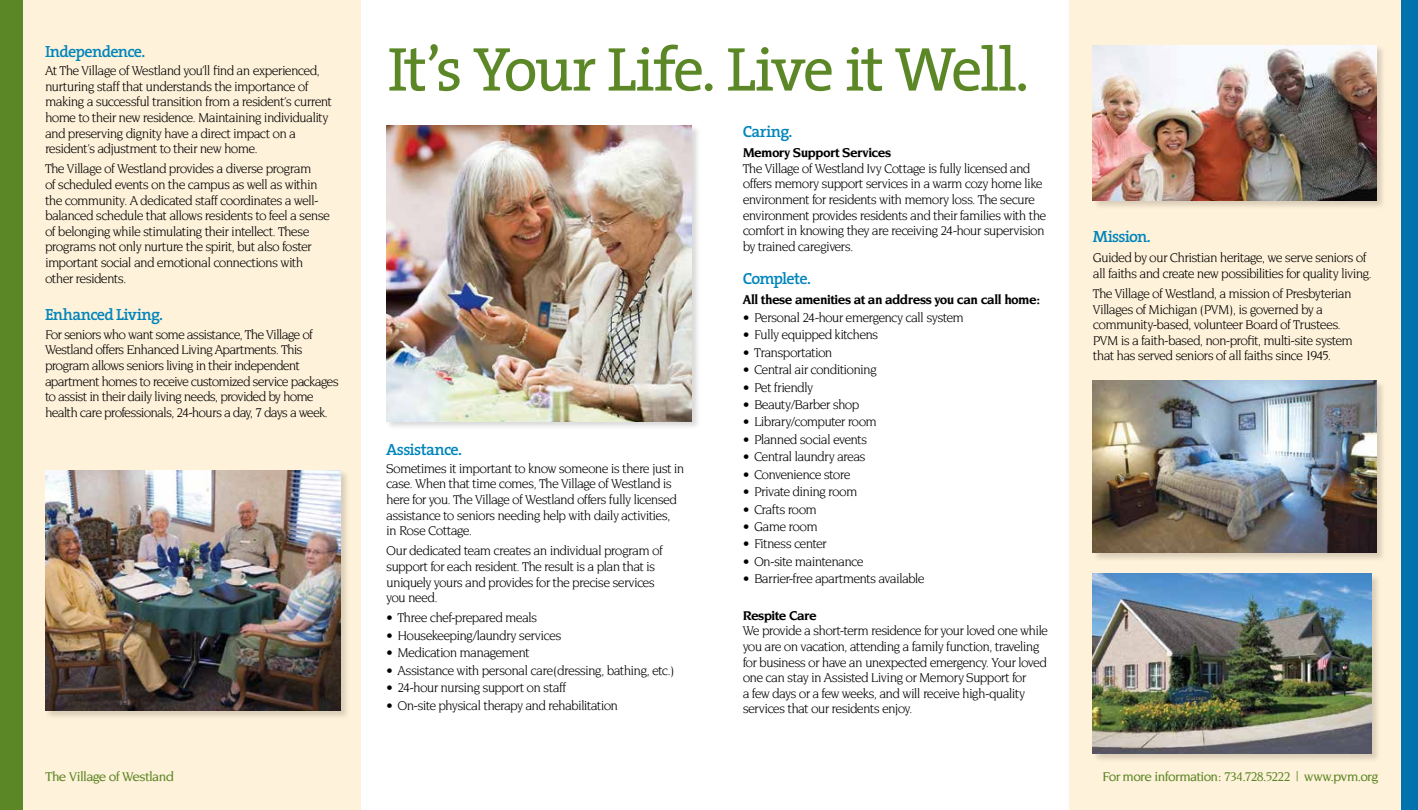
<style>
.page{position:relative;width:1418px;height:810px;background:#fff}
.page>*{position:absolute;margin:0;border:0;box-sizing:border-box;transform-origin:0 0}
.t1{font:62.5px "The Serif";letter-spacing:-.05em;color:#5c8727}
.t2{font:600 16.25px "The Serif";letter-spacing:-.045em;color:#0085bb}
.t3{font:13.75px/15.6px "Novarese";letter-spacing:-.055em;color:#000}
.t4{font:700 13.75px "Novarese";letter-spacing:-.04em;color:#000}
.t5{font:500 13.75px "Novarese";letter-spacing:-.05em;color:#5c8727}
</style>
<div class="page">
<div style="left:0;top:0;width:360px;height:810px;background:#fff2da"></div>
<div style="left:44px;top:469px;width:306px;height:251px;background:#000;opacity:.15"></div>
<img style="left:45px;top:470px;width:295px;height:240px">
<div style="left:1069px;top:0;width:349px;height:810px;background:#fff2da"></div>
<div style="left:385px;top:125px;width:316px;height:306px;background:#000;opacity:.15"></div>
<img style="left:386px;top:125px;width:305px;height:296px">
<div style="left:0;top:0;width:22px;height:810px;background:#5c8727"></div>
<div style="left:1401px;top:0;width:17px;height:810px;background:#0073ae"></div>
<div style="left:1092px;top:573px;width:289px;height:190px;background:#000;opacity:.15"></div>
<img style="left:1093px;top:574px;width:278px;height:180px">
<div style="left:1092px;top:44px;width:293px;height:166px;background:#000;opacity:.15"></div>
<img style="left:1093px;top:45px;width:283px;height:156px">
<div style="left:1092px;top:380px;width:293px;height:182px;background:#000;opacity:.15"></div>
<img style="left:1093px;top:381px;width:283px;height:172px">
<p class="t2" style="left:45px;top:38px;width:102px">Independence.</p>
<p class="t3" style="left:45px;top:63px;width:289px">At The Village of Westland you’ll find an experienced, nurturing staff that understands the importance of making a successful transition from a resident’s current home to their new residence. Maintaining individuality and preserving dignity have a direct impact on a resident’s adjustment to their new home.</p>
<p class="t3" style="left:45px;top:161px;width:286px">The Village of Westland provides a diverse program<br>of scheduled events on the campus as well as within the community. A dedicated staff coordinates a well&shy;balanced schedule that allows residents to feel a sense of belonging while stimulating their intellect. These programs not only nurture the spirit, but also foster important social and emotional connections with other residents.</p>
<p class="t2" style="left:45px;top:301px;width:120px">Enhanced Living.</p>
<p class="t3" style="left:45px;top:326px;width:295px">For seniors who want some assistance, The Village of Westland offers Enhanced Living Apartments. This program allows seniors living in their independent apartment homes to receive customized service packages to assist in their daily living needs, provided by home health care professionals, 24-hours a day, 7 days a week.</p>
<h1 class="t1" style="left:387px;top:18px;width:643px">It’s Your Life. Live it Well.</h1>
<p class="t2" style="left:386px;top:436px;width:77px">Assistance.</p>
<p class="t3" style="left:386px;top:460px;width:300px">Sometimes it important to know someone is there just in case. When that time comes, The Village of Westland is here for you. The Village of Westland offers fully licensed assistance to seniors needing help with daily activities,<br>in Rose Cottage.</p>
<p class="t3" style="left:386px;top:543px;width:278px">Our dedicated team creates an individual program of support for each resident. The result is a plan that is uniquely yours and provides for the precise services you need.</p>
<p class="t3" style="left:386px;top:610px;width:153px">• Three chef-prepared meals</p>
<p class="t3" style="left:386px;top:627px;width:177px">• Housekeeping/laundry services</p>
<p class="t3" style="left:386px;top:645px;width:145px">• Medication management</p>
<p class="t3" style="left:386px;top:662px;width:290px">• Assistance with personal care(dressing, bathing, etc.)</p>
<p class="t3" style="left:386px;top:680px;width:182px">• 24-hour nursing support on staff</p>
<p class="t3" style="left:386px;top:697px;width:233px">• On-site physical therapy and rehabilitation</p>
<p class="t2" style="left:742px;top:118px;width:51px">Caring.</p>
<p class="t4" style="left:742px;top:145px;width:150px">Memory Support Services</p>
<p class="t3" style="left:742px;top:160px;width:305px">The Village of Westland Ivy Cottage is fully licensed and offers memory support services in a warm cozy home like environment for residents with memory loss. The secure environment provides residents and their families with the comfort in knowing they are receiving 24-hour supervision by trained caregivers.</p>
<p class="t2" style="left:742px;top:265px;width:70px">Complete.</p>
<p class="t4" style="left:742px;top:292px;width:299px">All these amenities at an address you can call home:</p>
<p class="t3" style="left:742px;top:309px;width:223px">• Personal 24-hour emergency call system</p>
<p class="t3" style="left:742px;top:327px;width:137px">• Fully equipped kitchens</p>
<p class="t3" style="left:742px;top:344px;width:91px">• Transportation</p>
<p class="t3" style="left:742px;top:362px;width:136px">• Central air conditioning</p>
<p class="t3" style="left:742px;top:379px;width:72px">• Pet friendly</p>
<p class="t3" style="left:742px;top:397px;width:118px">• Beauty/Barber shop</p>
<p class="t3" style="left:742px;top:414px;width:136px">• Library/computer room</p>
<p class="t3" style="left:742px;top:431px;width:126px">• Planned social events</p>
<p class="t3" style="left:742px;top:449px;width:124px">• Central laundry areas</p>
<p class="t3" style="left:742px;top:466px;width:109px">• Convenience store</p>
<p class="t3" style="left:742px;top:484px;width:116px">• Private dining room</p>
<p class="t3" style="left:742px;top:501px;width:76px">• Crafts room</p>
<p class="t3" style="left:742px;top:519px;width:77px">• Game room</p>
<p class="t3" style="left:742px;top:536px;width:85px">• Fitness center</p>
<p class="t3" style="left:742px;top:553px;width:122px">• On-site maintenance</p>
<p class="t3" style="left:742px;top:571px;width:183px">• Barrier-free apartments available</p>
<p class="t4" style="left:742px;top:607px;width:76px">Respite Care</p>
<p class="t3" style="left:742px;top:623px;width:307px">We provide a short-term residence for your loved one while you are on vacation, attending a family function, traveling for business or have an unexpected emergency. Your loved one can stay in Assisted Living or Memory Support for<br>a few days or a few weeks, and will receive high-quality services that our residents enjoy.</p>
<p class="t2" style="left:1093px;top:223px;width:59px">Mission.</p>
<p class="t3" style="left:1093px;top:250px;width:280px">Guided by our Christian heritage, we serve seniors of all faiths and create new possibilities for quality living.</p>
<p class="t3" style="left:1093px;top:285px;width:262px">The Village of Westland, a mission of Presbyterian Villages of Michigan (PVM), is governed by a community-based, volunteer Board of Trustees.<br>PVM is a faith-based, non-profit, multi-site system that has served seniors of all faiths since 1945.</p>
<p class="t5" style="left:45px;top:769px;width:131px">The Village of Westland</p>
<p class="t5" style="left:1102px;top:769px;width:278px">For more information: 734.728.5222 | www.pvm.org</p>
</div>
